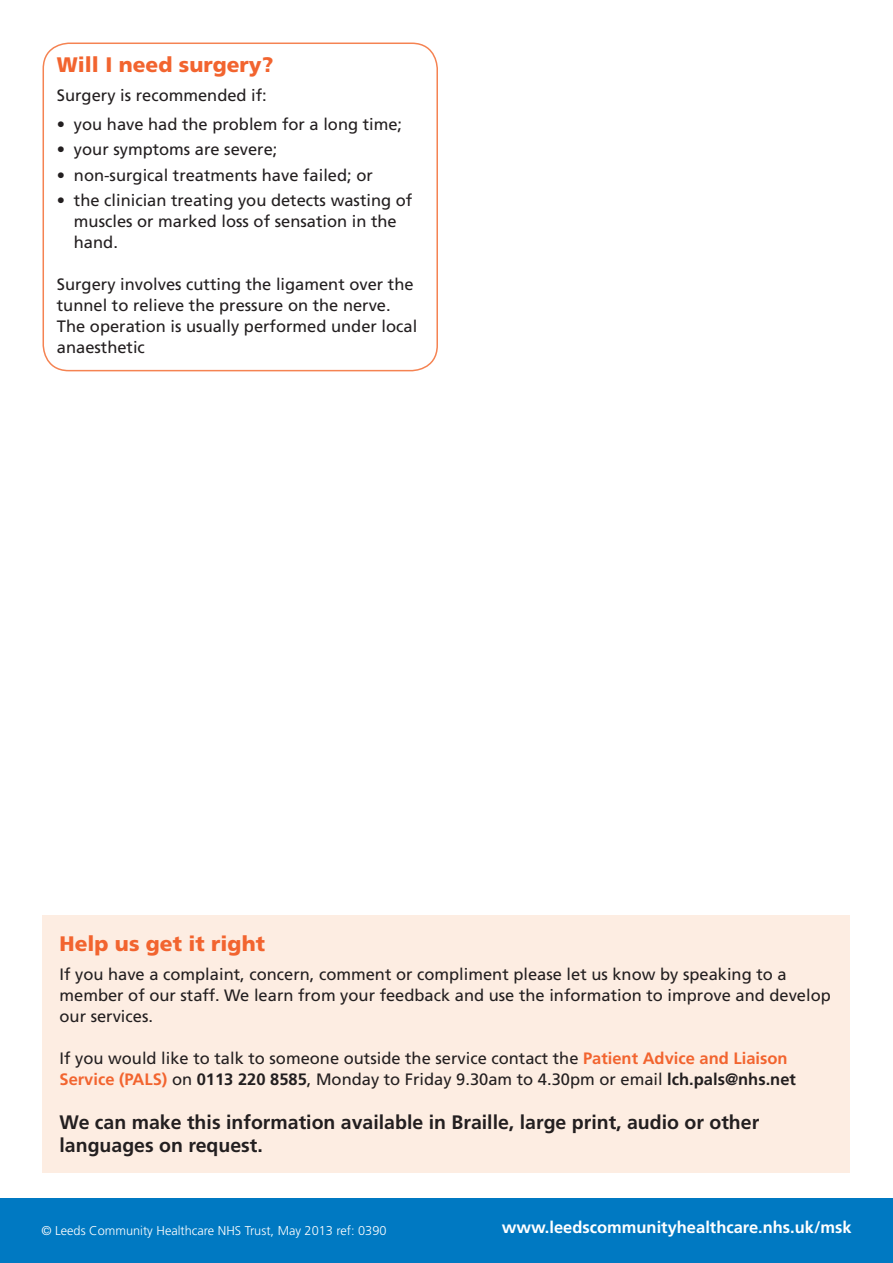
<style>
.page{position:relative;width:893px;height:1263px;background:#fff}
.page>*{position:absolute;margin:0;border:0;box-sizing:border-box;transform-origin:0 0}
.heading_2{font:900 21px "Frutiger";color:#f2642f}
.t1{font:700 19.5px/23.4px "Frutiger";color:#231f20}
.Body_text{font:16.5px/21px "Frutiger";color:#231f20}
.t2{font:700 16.5px "Frutiger";color:#fff}
.t3{font:300 12.75px "Frutiger";color:#fff}
.s1{font-weight:700;color:#f2642f}
.s2{font-weight:700}
</style>
<div class="page">
<div style="left:43px;top:43px;width:395px;height:328px;border:2px solid #f58352;border-radius:26px"></div>
<div style="left:0;top:1198px;width:893px;height:65px;background:#0079c2"></div>
<div style="left:43px;top:915px;width:807px;height:257px;background:#fdede2"></div>
<p class="heading_2" style="left:57px;top:52px;width:218px">Will I need surgery?</p>
<p class="Body_text" style="left:57px;top:84px;width:211px">Surgery is recommended if:</p>
<p class="Body_text" style="left:57px;top:114px;width:347px">• you have had the problem for a long time;</p>
<p class="Body_text" style="left:57px;top:139px;width:222px">• your symptoms are severe;</p>
<p class="Body_text" style="left:57px;top:164px;width:317px">• non-surgical treatments have failed; or</p>
<p class="Body_text" style="left:74px;top:189px;width:340px;text-indent:-17px">• the clinician treating you detects wasting of muscles or marked loss of sensation in the hand.</p>
<p class="Body_text" style="left:57px;top:273px;width:362px">Surgery involves cutting the ligament over the tunnel to relieve the pressure on the nerve.<br>The operation is usually performed under local anaesthetic</p>
<p class="heading_2" style="left:60px;top:931px;width:207px">Help us get it right</p>
<p class="Body_text" style="left:60px;top:964px;width:773px">If you have a complaint, concern, comment or compliment please let us know by speaking to a member of our staff. We learn from your feedback and use the information to improve and develop our services.</p>
<p class="Body_text" style="left:60px;top:1048px;width:738px">If you would like to talk to someone outside the service contact the <span class="s1">Patient Advice and Liaison<br>Service (PALS)</span> on <span class="s2">0113 220 8585</span>, Monday to Friday 9.30am to 4.30pm or email <span class="s2">lch.pals@nhs.net</span></p>
<p class="t1" style="left:60px;top:1110px;width:701px">We can make this information available in Braille, large print, audio or other languages on request.</p>
<p class="t3" style="left:41px;top:1223px;width:347px">© Leeds Community Healthcare NHS Trust, May 2013 ref: 0390</p>
<p class="t2" style="left:502px;top:1217px;width:351px">www.leedscommunityhealthcare.nhs.uk/msk</p>
</div>
